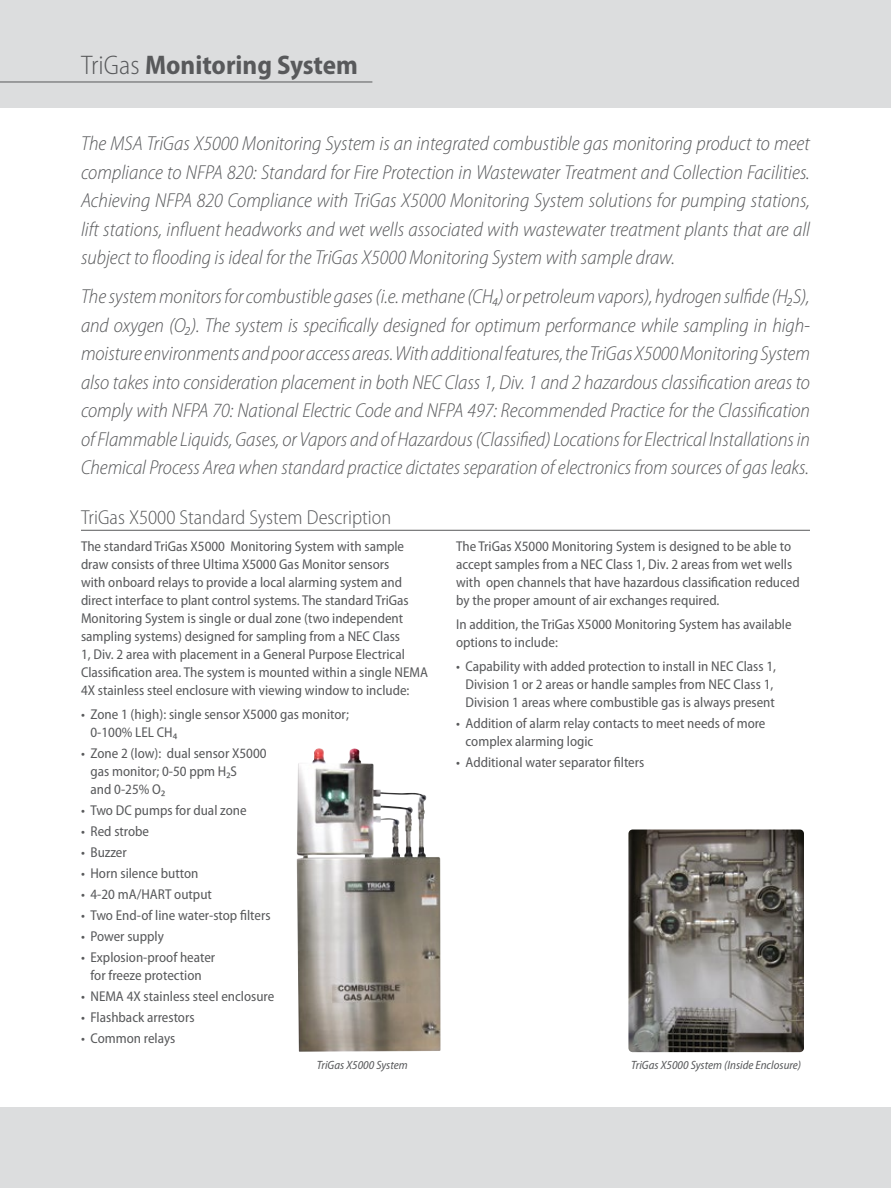
<style>
.page{position:relative;width:891px;height:1188px;background:#fff}
.page>*{position:absolute;margin:0;border:0;box-sizing:border-box;transform-origin:0 0}
.t1{font:700 semi-condensed 27px "Myriad Pro";color:#58595b}
.t2{font:italic 300 semi-condensed 20.25px/28.5px "Myriad Pro";letter-spacing:-.005em;color:#58595b;text-align:justify}
.t3{font:300 semi-condensed 20.25px "Myriad Pro";color:#58595b}
.t4{font:semi-condensed 14.25px/18px "Myriad Pro";color:#58595b}
.t5{font:italic semi-condensed 12px "Myriad Pro";color:#58595b}
.s1{font-weight:300}
</style>
<div class="page">
<div style="left:0;top:0;width:891px;height:108px;background:#dcddde"></div>
<div style="left:0;top:1107px;width:891px;height:81px;background:#dcddde"></div>
<hr style="left:0;top:82px;width:372px;height:1px;background:#58595b">
<hr style="left:81px;top:530px;width:729px;height:1px;background:#58595b">
<img style="left:629px;top:831px;width:174px;height:220px">
<div style="left:622px;top:824px;width:188px;height:234px;border:6px solid #fff;border-radius:7px"></div>
<img style="left:297px;top:748px;width:144px;height:304px">
<h1 class="t1" style="left:81px;top:48px;width:279px"><span class="s1">TriGas</span> Monitoring System</h1>
<p class="t2" style="left:81px;top:129px;width:731px">The MSA TriGas X5000 Monitoring System is an integrated combustible gas monitoring product to meet compliance to NFPA 820: Standard for Fire Protection in Wastewater Treatment and Collection Facilities.<br>Achieving NFPA 820 Compliance with TriGas X5000 Monitoring System solutions for pumping stations, lift stations, influent headworks and wet wells associated with wastewater treatment plants that are all subject to flooding is ideal for the TriGas X5000 Monitoring System with sample draw.</p>
<p class="t2" style="left:81px;top:282px;width:731px">The system monitors for combustible gases (i.e. methane (CH₄) or petroleum vapors), hydrogen sulfide (H₂S), and oxygen (O₂). The system is specifically designed for optimum performance while sampling in high&shy;moisture environments and poor access areas. With additional features, the TriGas X5000 Monitoring System also takes into consideration placement in both NEC Class 1, Div. 1 and 2 hazardous classification areas to comply with NFPA 70: National Electric Code and NFPA 497: Recommended Practice for the Classification of Flammable Liquids, Gases, or Vapors and of Hazardous (Classified) Locations for Electrical Installations in Chemical Process Area when standard practice dictates separation of electronics from sources of gas leaks.</p>
<h2 class="t3" style="left:81px;top:505px;width:312px">TriGas X5000 Standard System Description</h2>
<p class="t4" style="left:81px;top:537px;width:348px">The standard TriGas X5000 Monitoring System with sample draw consists of three Ultima X5000 Gas Monitor sensors<br>with onboard relays to provide a local alarming system and direct interface to plant control systems. The standard TriGas Monitoring System is single or dual zone (two independent sampling systems) designed for sampling from a NEC Class<br>1, Div. 2 area with placement in a General Purpose Electrical Classification area. The system is mounted within a single NEMA 4X stainless steel enclosure with viewing window to include:</p>
<p class="t4" style="left:91px;top:705px;width:260px;text-indent:-10px">• Zone 1 (high): single sensor X5000 gas monitor;<br>0-100% LEL CH₄</p>
<p class="t4" style="left:91px;top:744px;width:178px;text-indent:-10px">• Zone 2 (low): dual sensor X5000 gas monitor; 0-50 ppm H₂S<br>and 0-25% O₂</p>
<p class="t4" style="left:81px;top:801px;width:167px">• Two DC pumps for dual zone</p>
<p class="t4" style="left:81px;top:822px;width:70px">• Red strobe</p>
<p class="t4" style="left:81px;top:843px;width:47px">• Buzzer</p>
<p class="t4" style="left:81px;top:864px;width:119px">• Horn silence button</p>
<p class="t4" style="left:81px;top:885px;width:132px">• 4-20 mA/HART output</p>
<p class="t4" style="left:81px;top:906px;width:191px">• Two End-of line water-stop filters</p>
<p class="t4" style="left:81px;top:927px;width:84px">• Power supply</p>
<p class="t4" style="left:81px;top:948px;width:136px;text-align:center">• Explosion-proof heater for freeze protection</p>
<p class="t4" style="left:81px;top:987px;width:195px">• NEMA 4X stainless steel enclosure</p>
<p class="t4" style="left:81px;top:1008px;width:115px">• Flashback arrestors</p>
<p class="t4" style="left:81px;top:1029px;width:96px">• Common relays</p>
<p class="t4" style="left:456px;top:537px;width:345px">The TriGas X5000 Monitoring System is designed to be able to accept samples from a NEC Class 1, Div. 2 areas from wet wells with open channels that have hazardous classification reduced by the proper amount of air exchanges required.</p>
<p class="t4" style="left:456px;top:615px;width:337px">In addition, the TriGas X5000 Monitoring System has available options to include:</p>
<p class="t4" style="left:456px;top:657px;width:322px;text-align:center">• Capability with added protection to install in NEC Class 1,<br>Division 1 or 2 areas or handle samples from NEC Class 1,<br>Division 1 areas where combustible gas is always present</p>
<p class="t4" style="left:466px;top:714px;width:301px;text-indent:-10px">• Addition of alarm relay contacts to meet needs of more complex alarming logic</p>
<p class="t4" style="left:456px;top:753px;width:190px">• Additional water separator filters</p>
<p class="t5" style="left:317px;top:1058px;width:92px">TriGas X5000 System</p>
<p class="t5" style="left:631px;top:1058px;width:172px">TriGas X5000 System (Inside Enclosure)</p>
</div>
